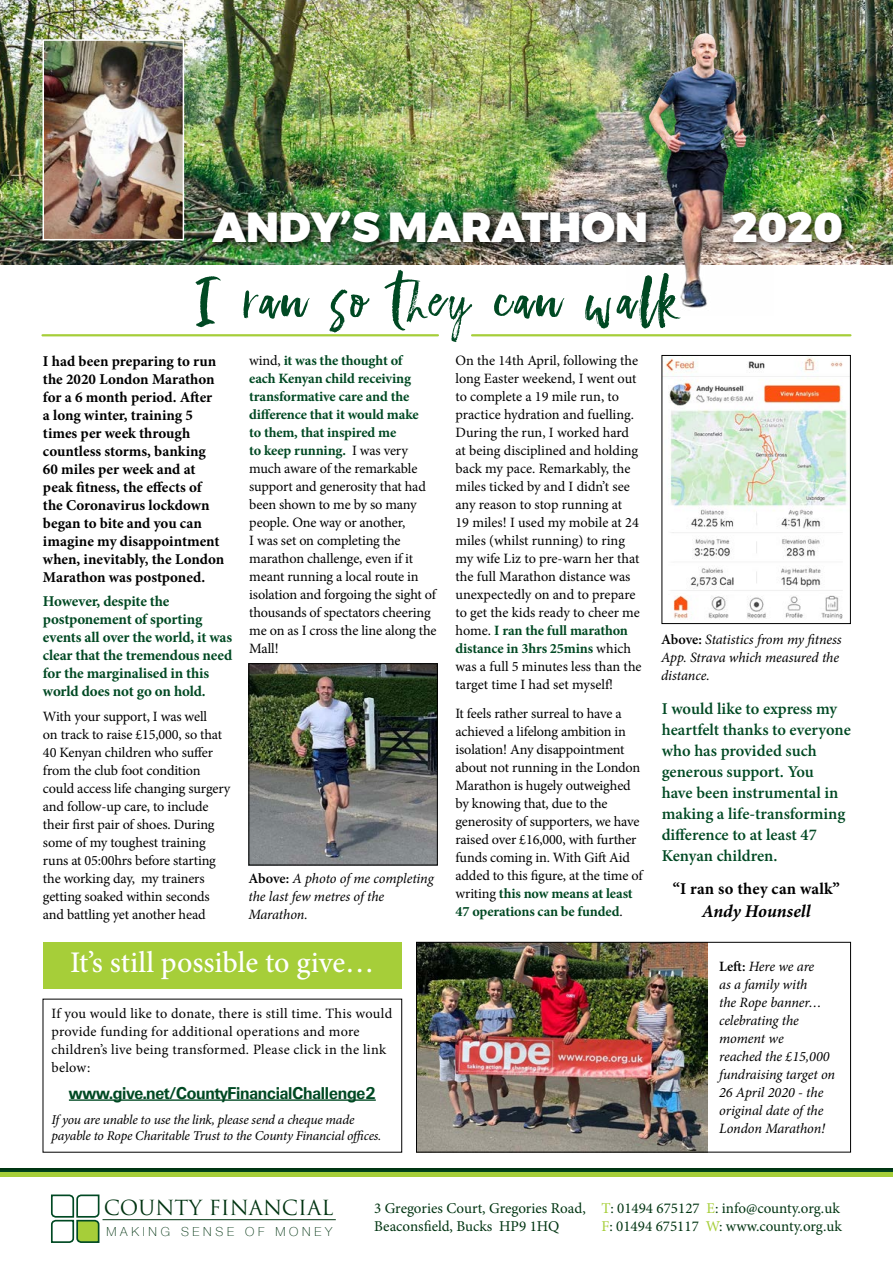
<style>
.page{position:relative;width:893px;height:1263px;background:#fff}
.page>*{position:absolute;margin:0;border:0;box-sizing:border-box;transform-origin:0 0}
.t1{font:96px "Bellissimo";letter-spacing:.05em;color:#004923}
.t2{font:900 42px "Montserrat";color:#fff}
.t3{font:500 30px "Minion Pro";color:#fff}
.t4{font:20.25px "Trajan Pro";color:#003411}
.t5{font:italic 700 18px "Minion Pro";letter-spacing:-.005em;color:#000}
.t6{font:600 16.5px/21px "Minion Pro";color:#004923}
.t7{font:600 16.5px "Ultimate";letter-spacing:-.01em;color:#004923}
.t8{font:700 16.5px "Minion Pro";letter-spacing:.015em;color:#000}
.t9{font:700 15px/18px "Minion Pro";color:#000}
.t10{font:700 15px/18px "Minion Pro";letter-spacing:-.01em;color:#004923}
.t11{font:15px/18px "Minion Pro";color:#003411}
.t12{font:14.25px/18px "Minion Pro";letter-spacing:-.01em;color:#000}
.t13{font:italic 14.25px/18px "Minion Pro";letter-spacing:-.01em;color:#000}
.t14{font:14.25px/18px "Minion Pro";letter-spacing:.02em;color:#000}
.t15{font:italic 13.5px/16.5px "Minion Pro";letter-spacing:-.02em;color:#000}
.t16{font:100 12.45px "Helvetica Neue";letter-spacing:.3em;color:#003411}
.s1{font-weight:700;color:#004923}
.s2{font-weight:600;font-style:normal}
.s3{color:#a6ce39}
</style>
<div class="page">
<hr style="left:43px;top:334px;width:395px;height:2px;background:#a6ce39">
<img style="left:0;top:0;width:893px;height:264px">
<div style="left:207px;top:206px;width:646px;height:47px;background:#000;opacity:.75"></div>
<hr style="left:0;top:1168px;width:893px;height:4px;background:#003916">
<div style="left:0;top:1172px;width:893px;height:5px;background:#a6ce39"></div>
<svg style="left:51px;top:1194px;width:49px;height:49px"></svg>
<hr style="left:103px;top:1219px;width:233px;height:1px;background:#003411">
<hr style="left:472px;top:334px;width:378px;height:2px;background:#a6ce39">
<hr style="left:69px;top:1099px;width:307px;height:2px;background:#004923">
<img style="left:250px;top:665px;width:186px;height:198px">
<div style="left:248px;top:663px;width:190px;height:202px;border:1px solid #000"></div>
<img style="left:663px;top:357px;width:186px;height:262px">
<div style="left:661px;top:355px;width:190px;height:269px;border:1px solid #000"></div>
<img style="left:418px;top:944px;width:290px;height:206px">
<div style="left:416px;top:942px;width:435px;height:210px;border:1px solid #000"></div>
<div style="left:43px;top:942px;width:358px;height:47px;background:#a6ce39"></div>
<img style="left:627px;top:0;width:146px;height:308px">
<img style="left:46px;top:42px;width:135px;height:195px">
<div style="left:43px;top:39px;width:141px;height:201px;border:2px solid #fff"></div>
<h2 class="t2" style="left:213px;top:192px;width:437px">ANDY’S MARATHON</h2>
<h2 class="t2" style="left:732px;top:192px;width:112px">2020</h2>
<h1 class="t1" style="left:195px;top:256px;width:484px">I ran so they can walk</h1>
<p class="t9" style="left:43px;top:352px;width:183px">I had been preparing to run the 2020 London Marathon for a 6 month period. After<br>a long winter, training 5 times per week through countless storms, banking<br>60 miles per week and at peak fitness, the effects of the Coronavirus lockdown began to bite and you can imagine my disappointment when, inevitably, the London<br>Marathon was postponed.</p>
<p class="t10" style="left:43px;top:592px;width:191px">However, despite the postponement of sporting events all over the world, it was clear that the tremendous need for the marginalised in this world does not go on hold.</p>
<p class="t12" style="left:43px;top:707px;width:189px">With your support, I was well<br>on track to raise £15,000, so that<br>40 Kenyan children who suffer from the club foot condition could access life changing surgery and follow-up care, to include their first pair of shoes. During some of my toughest training runs at 05:00hrs before starting the working day, my trainers getting soaked within seconds and battling yet another head</p>
<p class="t12" style="left:249px;top:352px;width:189px">wind, <span class="s1">it was the thought of<br>each Kenyan child receiving transformative care and the difference that it would make<br>to them, that inspired me<br>to keep running.</span> I was very much aware of the remarkable support and generosity that had been shown to me by so many people. One way or another,<br>I was set on completing the marathon challenge, even if it meant running a local route in isolation and forgoing the sight of thousands of spectators cheering me on as I cross the line along the<br>Mall!</p>
<p class="t12" style="left:455px;top:352px;width:188px">On the 14th April, following the long Easter weekend, I went out to complete a 19 mile run, to practice hydration and fuelling.<br>During the run, I worked hard at being disciplined and holding back my pace. Remarkably, the miles ticked by and I didn’t see any reason to stop running at<br>19 miles! I used my mobile at 24 miles (whilst running) to ring my wife Liz to pre-warn her that the full Marathon distance was unexpectedly on and to prepare to get the kids ready to cheer me home. <span class="s1">I ran the full marathon distance in 3hrs 25mins</span> which was a full 5 minutes less than the target time I had set myself!</p>
<p class="t12" style="left:455px;top:704px;width:189px">It feels rather surreal to have a achieved a lifelong ambition in isolation! Any disappointment about not running in the London<br>Marathon is hugely outweighed by knowing that, due to the generosity of supporters, we have raised over £16,000, with further funds coming in. With Gift Aid added to this figure, at the time of writing <span class="s1">this now means at least<br>47 operations can be funded</span>.</p>
<p class="t6" style="left:662px;top:698px;width:191px">I would like to express my heartfelt thanks to everyone who has provided such generous support. You<br>have been instrumental in making a life-transforming difference to at least 47<br>Kenyan children.</p>
<p class="t13" style="left:661px;top:630px;width:182px"><span class="s2">Above:</span> Statistics from my fitness<br>App. Strava which measured the distance.</p>
<p class="t13" style="left:248px;top:869px;width:187px"><span class="s2">Above:</span> A photo of me completing the last few metres of the<br>Marathon.</p>
<p class="t8" style="left:673px;top:877px;width:169px">“I ran so they can walk”</p>
<p class="t5" style="left:702px;top:898px;width:110px">Andy Hounsell</p>
<h3 class="t3" style="left:70px;top:942px;width:306px">It’s still possible to give…</h3>
<p class="t14" style="left:51px;top:1004px;width:342px">If you would like to donate, there is still time. This would provide funding for additional operations and more children’s live being transformed. Please click in the link below:</p>
<p class="t7" style="left:69px;top:1083px;width:308px">www.give.net/CountyFinancialChallenge2</p>
<p class="t15" style="left:51px;top:1111px;width:331px">If you are unable to use the link, please send a cheque made payable to Rope Charitable Trust to the County Financial offices.</p>
<p class="t13" style="left:719px;top:958px;width:118px"><span class="s2">Left:</span> Here we are<br>as a family with<br>the Rope banner… celebrating the moment we<br>reached the £15,000 fundraising target on<br>26 April 2020 - the original date of the<br>London Marathon!</p>
<h3 class="t4" style="left:104px;top:1195px;width:231px">COUNTY FINANCIAL</h3>
<p class="t16" style="left:106px;top:1222px;width:227px">MAKING SENSE OF MONEY</p>
<p class="t11" style="left:374px;top:1199px;width:213px">3 Gregories Court, Gregories Road,<br>Beaconsfield, Bucks HP9 1HQ</p>
<p class="t11" style="left:602px;top:1199px;width:242px"><span class="s3">T</span>: 01494 675127 <span class="s3">E</span>: info@county.org.uk<br><span class="s3">F</span>: 01494 675117 <span class="s3">W</span>: www.county.org.uk</p>
</div>
